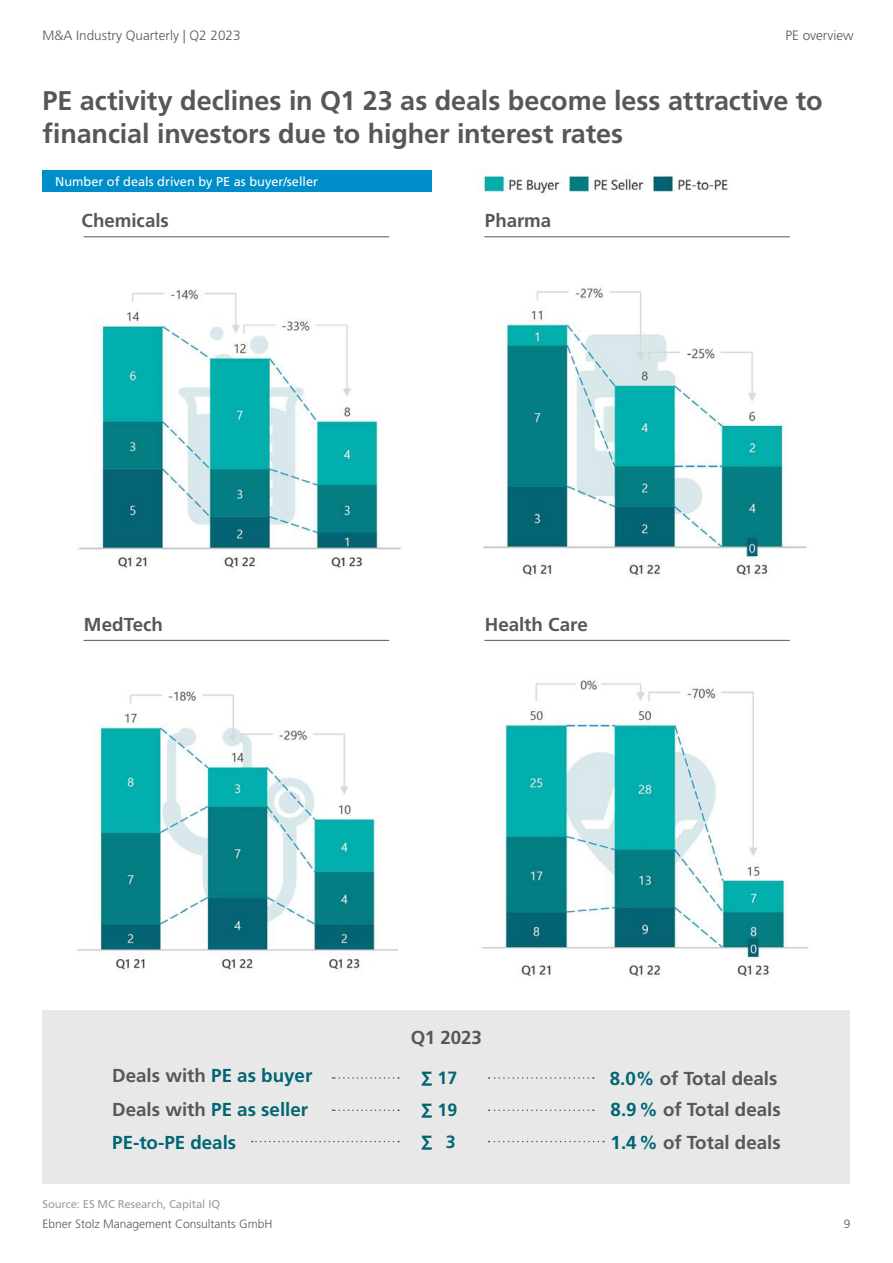
<style>
.page{position:relative;width:893px;height:1263px;background:#fff}
.page>*{position:absolute;margin:0;border:0;box-sizing:border-box;transform-origin:0 0}
.t1{font:700 27px/33px "Frutiger LT Std";letter-spacing:-.005em;color:#575756}
.t2{font:700 18.75px/33.2px "Frutiger LT Std";color:#575756}
.t3{font:700 18.75px/33.6px "Frutiger LT Std";color:#016573}
.t4{font:700 17.7px/31.3px "Frutiger LT Std";color:#016573}
.t5{font:300 13.5px "Frutiger LT Std";color:#575756}
.t6{font:12.75px "Frutiger LT Std";color:#fff}
.t7{font:300 12px "Frutiger LT Std";color:#575756}
.t8{font:11.25px "Frutiger LT Std";letter-spacing:-.01em;color:#9d9d9c}
.s1{color:#575756}
.s2{font-weight:900}
.s3{color:#016573}
</style>
<div class="page">
<div style="left:43px;top:170px;width:389px;height:21px;background:#008eca"></div>
<div style="left:43px;top:1010px;width:807px;height:174px;background:#e8e8e8"></div>
<hr style="left:84px;top:236px;width:305px;height:1px;background:#575756">
<hr style="left:484px;top:236px;width:306px;height:1px;background:#575756">
<svg style="left:333px;top:1077px;width:66px;height:2px"></svg>
<svg style="left:333px;top:1109px;width:66px;height:2px"></svg>
<svg style="left:252px;top:1141px;width:147px;height:1px"></svg>
<svg style="left:489px;top:1077px;width:105px;height:2px"></svg>
<svg style="left:489px;top:1109px;width:105px;height:2px"></svg>
<svg style="left:489px;top:1141px;width:115px;height:1px"></svg>
<hr style="left:84px;top:640px;width:305px;height:1px;background:#575756">
<hr style="left:484px;top:640px;width:306px;height:1px;background:#575756">
<img style="left:477px;top:168px;width:251px;height:28px">
<img style="left:78px;top:290px;width:324px;height:278px">
<img style="left:77px;top:690px;width:321px;height:282px">
<img style="left:483px;top:288px;width:324px;height:289px">
<img style="left:482px;top:680px;width:326px;height:298px">
<p class="t5" style="left:43px;top:28px;width:200px">M&amp;A Industry Quarterly | Q2 2023</p>
<p class="t5" style="left:785px;top:28px;width:70px">PE overview</p>
<p class="t1" style="left:43px;top:84px;width:782px">PE activity declines in Q1 23 as deals become less attractive to financial investors due to higher interest rates</p>
<p class="t6" style="left:55px;top:174px;width:264px">Number of deals driven by PE as buyer/seller</p>
<p class="t2" style="left:82px;top:204px;width:89px">Chemicals</p>
<p class="t2" style="left:485px;top:204px;width:68px">Pharma</p>
<p class="t2" style="left:84px;top:608px;width:81px">MedTech</p>
<p class="t2" style="left:485px;top:608px;width:104px">Health Care</p>
<p class="t2" style="left:411px;top:1021px;width:73px">Q1 2023</p>
<p class="t3" style="left:112px;top:1059px;width:202px"><span class="s1">Deals with</span> PE as buyer<br><span class="s1">Deals with</span> PE as seller<br>PE-to-PE deals</p>
<p class="t4" style="left:421px;top:1062px;width:37px"><span class="s2">∑</span> 17</p>
<p class="t2" style="left:610px;top:1062px;width:169px"><span class="s3">8.0%</span> of Total deals</p>
<p class="t4" style="left:421px;top:1095px;width:37px"><span class="s2">∑</span> 19 <span class="s2">∑</span> 3</p>
<p class="t2" style="left:611px;top:1093px;width:172px"><span class="s3">8.9%</span> of Total deals<br><span class="s3">1.4%</span> of Total deals</p>
<p class="t8" style="left:43px;top:1197px;width:179px">Source: ES MC Research, Capital IQ</p>
<p class="t7" style="left:43px;top:1217px;width:232px">Ebner Stolz Management Consultants GmbH</p>
<p class="t7" style="left:844px;top:1217px;width:8px">9</p>
</div>
